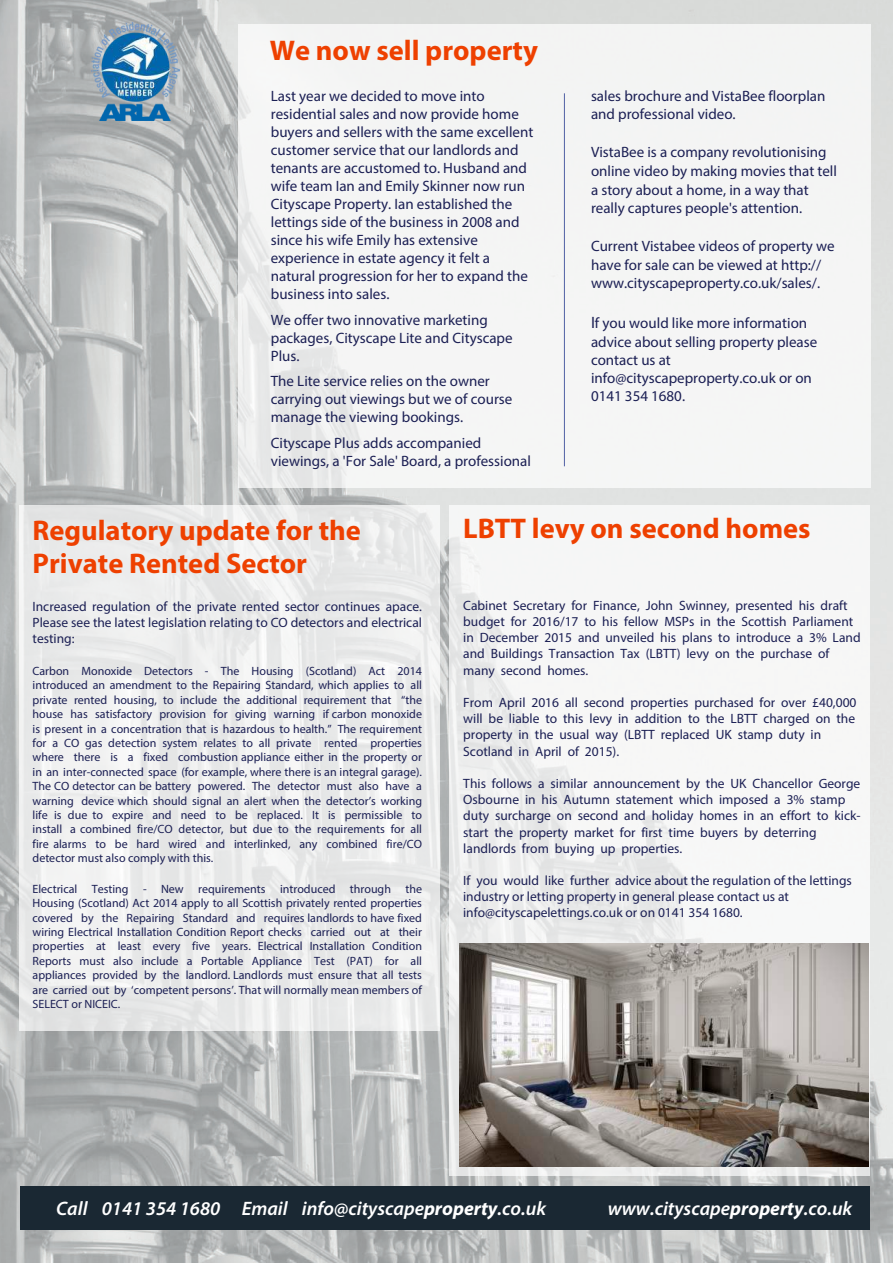
<style>
.page{position:relative;width:893px;height:1263px;background:#fff}
.page>*{position:absolute;margin:0;border:0;box-sizing:border-box;transform-origin:0 0}
.t1{font:700 28.5px/33.5px "Myriad Pro";color:#ee4000}
.t2{font:italic 600 19.5px "Myriad Pro";color:#fff}
.t3{font:15px/18px "Myriad Pro";color:#1b1f54}
.t4{font:13.5px/16.2px "Myriad Pro";color:#1b1f54}
.t5{font:12px/14.4px "Myriad Pro";color:#1b1f54;text-align:justify}
.s1{font-size:16.5px}
.s2{font-weight:700}
</style>
<div class="page">
<img style="left:0;top:0;width:892px;height:1262px">
<div style="left:20px;top:1186px;width:850px;height:43px;background:#1a2833"></div>
<div style="left:19px;top:505px;width:421px;height:526px;background:#ebebeb"></div>
<div style="left:450px;top:505px;width:420px;height:671px;background:linear-gradient(to right,#eeefef,#f8f8f8)"></div>
<div style="left:238px;top:24px;width:632px;height:464px;background:#f4f5f4"></div>
<img style="left:460px;top:943px;width:408px;height:223px">
<hr style="left:564px;top:93px;width:1px;height:373px;background:#273b90">
<img style="left:91px;top:23px;width:89px;height:97px">
<h1 class="t1" style="left:270px;top:32px;width:270px">We now sell property</h1>
<p class="t3" style="left:271px;top:87px;width:264px">Last year we decided to move into residential sales and now provide home buyers and sellers with the same excellent customer service that our landlords and tenants are accustomed to. Husband and wife team Ian and Emily Skinner now run Cityscape Property. Ian established the lettings side of the business in 2008 and since his wife Emily has extensive experience in estate agency it felt a natural progression for her to expand the business into sales.</p>
<p class="t3" style="left:271px;top:311px;width:243px">We offer two innovative marketing packages, Cityscape Lite and Cityscape<br>Plus.</p>
<p class="t3" style="left:271px;top:372px;width:243px">The Lite service relies on the owner carrying out viewings but we of course manage the viewing bookings.</p>
<p class="t3" style="left:271px;top:434px;width:262px">Cityscape Plus adds accompanied viewings, a 'For Sale' Board, a professional</p>
<p class="t3" style="left:591px;top:86px;width:236px">sales brochure and VistaBee floorplan and professional video.</p>
<p class="t3" style="left:591px;top:143px;width:248px;line-height:18.5px">VistaBee is a company revolutionising online video by making movies that tell a story about a home, in a way that really captures people's attention.</p>
<p class="t3" style="left:591px;top:237px;width:245px;line-height:18.5px">Current Vistabee videos of property we have for sale can be viewed at http:// www.cityscapeproperty.co.uk/sales/.</p>
<p class="t3" style="left:591px;top:314px;width:228px"><span class="s1">I</span>f you would like more information advice about selling property please contact us at info@cityscapeproperty.co.uk or on<br>0141 354 1680.</p>
<h1 class="t1" style="left:33px;top:512px;width:330px">Regulatory update for the<br>Private Rented Sector</h1>
<p class="t4" style="left:33px;top:598px;width:391px;text-align:justify">Increased regulation of the private rented sector continues apace.<br>Please see the latest legislation relating to CO detectors and electrical testing:</p>
<p class="t5" style="left:33px;top:664px;width:391px">Carbon Monoxide Detectors - The Housing (Scotland) Act 2014 introduced an amendment to the Repairing Standard, which applies to all private rented housing, to include the additional requirement that “the house has satisfactory provision for giving warning if carbon monoxide is present in a concentration that is hazardous to health.” The requirement for a CO gas detection system relates to all private rented properties where there is a fixed combustion appliance either in the property or in an inter-connected space (for example, where there is an integral garage).<br>The CO detector can be battery powered. The detector must also have a warning device which should signal an alert when the detector’s working life is due to expire and need to be replaced. It is permissible to install a combined fire/CO detector, but due to the requirements for all fire alarms to be hard wired and interlinked, any combined fire/CO detector must also comply with this.</p>
<p class="t5" style="left:33px;top:881px;width:391px">Electrical Testing - New requirements introduced through the Housing (Scotland) Act 2014 apply to all Scottish privately rented properties covered by the Repairing Standard and requires landlords to have fixed wiring Electrical Installation Condition Report checks carried out at their properties at least every five years. Electrical Installation Condition Reports must also include a Portable Appliance Test (PAT) for all appliances provided by the landlord. Landlords must ensure that all tests are carried out by ‘competent persons’. That will normally mean members of SELECT or NICEIC.</p>
<h1 class="t1" style="left:463px;top:511px;width:349px">LBTT levy on second homes</h1>
<p class="t4" style="left:463px;top:597px;width:399px">Cabinet Secretary for Finance, John Swinney, presented his draft budget for 2016/17 to his fellow MSPs in the Scottish Parliament in December 2015 and unveiled his plans to introduce a 3% Land and Buildings Transaction Tax (LBTT) levy on the purchase of many second homes.</p>
<p class="t4" style="left:463px;top:694px;width:395px">From April 2016 all second properties purchased for over £40,000 will be liable to this levy in addition to the LBTT charged on the property in the usual way (LBTT replaced UK stamp duty in Scotland in April of 2015).</p>
<p class="t4" style="left:463px;top:775px;width:399px">This follows a similar announcement by the UK Chancellor George Osbourne in his Autumn statement which imposed a 3% stamp duty surcharge on second and holiday homes in an effort to kick&shy;start the property market for first time buyers by deterring landlords from buying up properties.</p>
<p class="t4" style="left:463px;top:872px;width:390px">If you would like further advice about the regulation of the lettings industry or letting property in general please contact us at info@cityscapelettings.co.uk or on 0141 354 1680.</p>
<h2 class="t2" style="left:56px;top:1195px;width:491px">Call 0141 354 1680 Email info@cityscape<span class="s2">property</span>.co.uk</h2>
<h2 class="t2" style="left:608px;top:1195px;width:246px">www.cityscape<span class="s2">property</span>.co.uk</h2>
</div>
